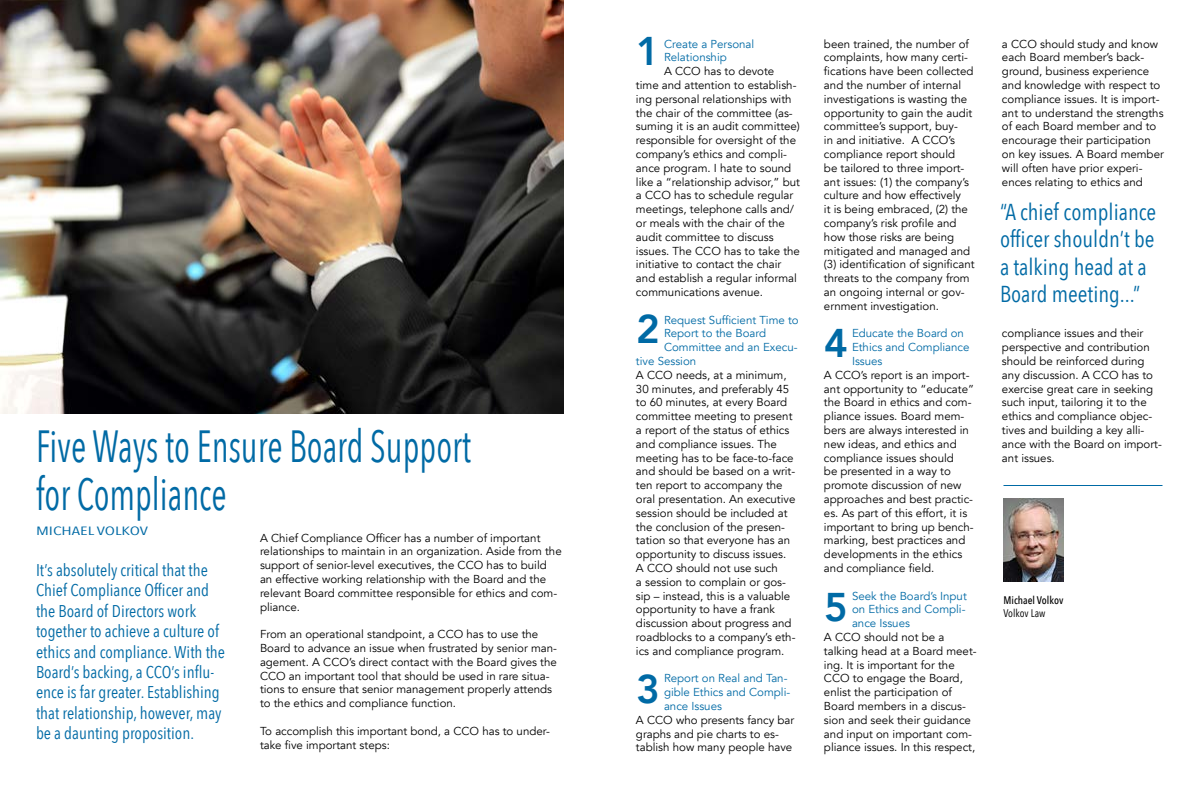
<style>
.page{position:relative;width:1200px;height:800px;background:#fff}
.page>*{position:absolute;margin:0;border:0;box-sizing:border-box;transform-origin:0 0}
.t1{font:45px/48px "Avenir Next Condensed";color:#006aa5;scale:.8 1}
.t2{font:800 40px "Avenir";color:#006aa5}
.t3{font:23px/27.6px "Avenir Next Condensed";color:#006aa5}
.t4{font:17px/20.4px "Avenir Next Condensed";color:#006aa5}
.t5{font:12px "Avenir Next Condensed";color:#006aa5;scale:1.5 1}
.t6{font:11.5px/13.8px "Avenir";color:#000}
.t7{font:11.5px/13.8px "Avenir";color:#006aa5}
.t8{font:500 11px "Avenir Next Condensed";color:#000}
.t9{font:11px "Avenir Next Condensed";color:#000}
</style>
<div class="page">
<img style="left:0;top:0;width:564px;height:414px">
<hr style="left:1004px;top:485px;width:158px;height:1px;background:#006aa5">
<img style="left:1004px;top:498px;width:60px;height:84px">
<h1 class="t1" style="left:36px;top:420px;width:545px">Five Ways to Ensure Board Support for Compliance</h1>
<p class="t5" style="left:36px;top:520px;width:76px">MICHAEL VOLKOV</p>
<p class="t6" style="left:260px;top:531px;width:303px">A Chief Compliance Officer has a number of important relationships to maintain in an organization. Aside from the support of senior-level executives, the CCO has to build an effective working relationship with the Board and the relevant Board committee responsible for ethics and com&shy;pliance.</p>
<p class="t6" style="left:260px;top:627px;width:299px">From an operational standpoint, a CCO has to use the Board to advance an issue when frustrated by senior man&shy;agement. A CCO’s direct contact with the Board gives the CCO an important tool that should be used in rare situa&shy;tions to ensure that senior management properly attends to the ethics and compliance function.</p>
<p class="t6" style="left:260px;top:724px;width:291px">To accomplish this important bond, a CCO has to under&shy;take five important steps:</p>
<p class="t4" style="left:36px;top:559px;width:191px">It’s absolutely critical that the<br>Chief Compliance Officer and the Board of Directors work together to achieve a culture of ethics and compliance. With the<br>Board’s backing, a CCO’s influ&shy;ence is far greater. Establishing that relationship, however, may be a daunting proposition.</p>
<h2 class="t2" style="left:636px;top:20px;width:25px">1</h2>
<p class="t7" style="left:664px;top:37px;width:92px">Create a Personal<br>Relationship</p>
<p class="t6" style="left:636px;top:64px;width:166px;text-indent:28px">A CCO has to devote<br>time and attention to establish&shy;ing personal relationships with the chair of the committee (as&shy;suming it is an audit committee) responsible for oversight of the company’s ethics and compli&shy;ance program. I hate to sound like a “relationship advisor,” but a CCO has to schedule regular meetings, telephone calls and/ or meals with the chair of the audit committee to discuss issues. The CCO has to take the initiative to contact the chair and establish a regular informal communications avenue.</p>
<p class="t7" style="left:664px;top:313px;width:136px">Request Sufficient Time to</p>
<p class="t7" style="left:664px;top:327px;width:104px">Report to the Board</p>
<p class="t7" style="left:664px;top:340px;width:135px">Committee and an Execu-</p>
<p class="t7" style="left:636px;top:354px;width:62px">tive Session</p>
<p class="t6" style="left:636px;top:368px;width:161px">A CCO needs, at a minimum,<br>30 minutes, and preferably 45 to 60 minutes, at every Board committee meeting to present a report of the status of ethics and compliance issues. The meeting has to be face-to-face and should be based on a writ&shy;ten report to accompany the oral presentation. An executive session should be included at the conclusion of the presen&shy;tation so that everyone has an opportunity to discuss issues.<br>A CCO should not use such<br>a session to complain or gos&shy;sip – instead, this is a valuable opportunity to have a frank discussion about progress and roadblocks to a company’s eth&shy;ics and compliance program.</p>
<p class="t7" style="left:664px;top:672px;width:128px">Report on Real and Tan&shy;gible Ethics and Compli&shy;ance Issues</p>
<p class="t6" style="left:636px;top:713px;width:160px">A CCO who presents fancy bar graphs and pie charts to es&shy;tablish how many people have</p>
<h2 class="t2" style="left:636px;top:298px;width:25px">2</h2>
<h2 class="t2" style="left:636px;top:658px;width:25px">3</h2>
<p class="t6" style="left:824px;top:37px;width:152px">been trained, the number of complaints, how many certi&shy;fications have been collected and the number of internal investigations is wasting the opportunity to gain the audit committee’s support, buy-<br>in and initiative. A CCO’s compliance report should<br>be tailored to three import&shy;ant issues: (1) the company’s culture and how effectively<br>it is being embraced, (2) the company’s risk profile and how those risks are being mitigated and managed and (3) identification of significant threats to the company from an ongoing internal or gov&shy;ernment investigation.</p>
<p class="t7" style="left:852px;top:327px;width:119px">Educate the Board on<br>Ethics and Compliance<br>Issues</p>
<p class="t6" style="left:824px;top:368px;width:152px">A CCO’s report is an import&shy;ant opportunity to “educate” the Board in ethics and com&shy;pliance issues. Board mem&shy;bers are always interested in new ideas, and ethics and compliance issues should<br>be presented in a way to promote discussion of new approaches and best practic&shy;es. As part of this effort, it is important to bring up bench&shy;marking, best practices and developments in the ethics and compliance field.</p>
<p class="t7" style="left:852px;top:589px;width:116px;text-align:justify">Seek the Board’s Input on Ethics and Compli&shy;ance Issues</p>
<p class="t6" style="left:824px;top:630px;width:154px">A CCO should not be a talking head at a Board meet&shy;ing. It is important for the<br>CCO to engage the Board, enlist the participation of<br>Board members in a discus&shy;sion and seek their guidance and input on important com&shy;pliance issues. In this respect,</p>
<p class="t6" style="left:1002px;top:37px;width:163px">a CCO should study and know each Board member’s back&shy;ground, business experience and knowledge with respect to compliance issues. It is import&shy;ant to understand the strengths of each Board member and to encourage their participation on key issues. A Board member will often have prior experi&shy;ences relating to ethics and</p>
<h3 class="t3" style="left:1000px;top:197px;width:158px">“A chief compliance officer shouldn’t be a talking head at a<br>Board meeting...”</h3>
<p class="t6" style="left:1002px;top:327px;width:161px">compliance issues and their perspective and contribution should be reinforced during any discussion. A CCO has to exercise great care in seeking such input, tailoring it to the ethics and compliance objec&shy;tives and building a key alli&shy;ance with the Board on import&shy;ant issues.</p>
<h2 class="t2" style="left:824px;top:312px;width:25px">4</h2>
<h2 class="t2" style="left:824px;top:576px;width:25px">5</h2>
<p class="t8" style="left:1004px;top:593px;width:61px">Michael Volkov</p>
<p class="t9" style="left:1004px;top:603px;width:43px">Volkov Law</p>
</div>
